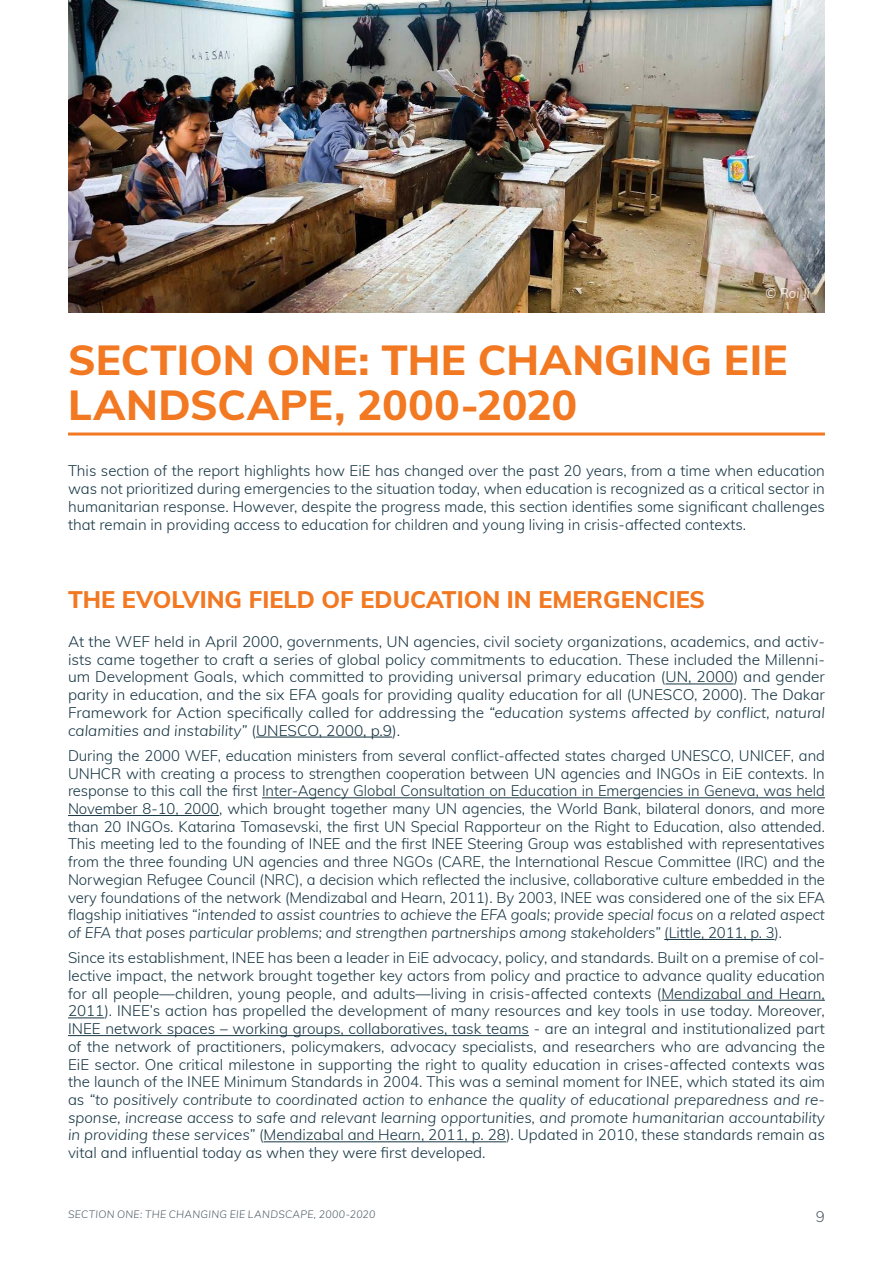
<style>
.page{position:relative;width:893px;height:1263px;background:#fff}
.page>*{position:absolute;margin:0;border:0;box-sizing:border-box;transform-origin:0 0}
.INEE_HEADER_LEVEL2{font:800 42px/45px "Muli";letter-spacing:.005em;color:#f27822}
.INEE_HEADER_LEVEL3{font:800 24px "Muli";color:#f27822}
.INEE_Paragraph{font:300 15px/17.7px "Muli";color:#163543;text-align:justify}
.t1{font:300 15px "Muli";color:#4f5c67}
.INEE_CAPTION_STYLE{font:italic 300 13.5px "Muli";color:#fff}
.t2{font:italic 300 10.5px "Muli";letter-spacing:.03em;color:#4f5c67}
.s1{font-style:italic}
</style>
<div class="page">
<hr style="left:68px;top:432px;width:757px;height:3px;background:#f27822">
<hr style="left:665px;top:683px;width:69px;height:1px;background:#163543">
<hr style="left:256px;top:737px;width:136px;height:1px;background:#163543">
<hr style="left:262px;top:797px;width:563px;height:1px;background:#163543">
<hr style="left:68px;top:815px;width:151px;height:1px;background:#163543">
<hr style="left:664px;top:939px;width:111px;height:1px;background:#163543">
<hr style="left:661px;top:1000px;width:164px;height:1px;background:#163543">
<hr style="left:68px;top:1017px;width:36px;height:1px;background:#163543">
<hr style="left:68px;top:1035px;width:461px;height:1px;background:#163543">
<hr style="left:264px;top:1141px;width:242px;height:1px;background:#163543">
<img style="left:68px;top:0;width:757px;height:313px">
<p class="INEE_CAPTION_STYLE" style="left:766px;top:283px;width:46px">© Roi Ji</p>
<p class="INEE_HEADER_LEVEL2" style="left:68px;top:335px;width:721px">SECTION ONE: THE CHANGING EIE<br>LANDSCAPE, 2000-2020</p>
<p class="INEE_Paragraph" style="left:68px;top:461px;width:758px">This section of the report highlights how EiE has changed over the past 20 years, from a time when education was not prioritized during emergencies to the situation today, when education is recognized as a critical sector in humanitarian response. However, despite the progress made, this section identifies some significant challenges that remain in providing access to education for children and young living in crisis-affected contexts.</p>
<p class="INEE_HEADER_LEVEL3" style="left:68px;top:582px;width:638px">THE EVOLVING FIELD OF EDUCATION IN EMERGENCIES</p>
<p class="INEE_Paragraph" style="left:68px;top:632px;width:758px">At the WEF held in April 2000, governments, UN agencies, civil society organizations, academics, and activ&shy;ists came together to craft a series of global policy commitments to education. These included the Millenni&shy;um Development Goals, which committed to providing universal primary education (UN, 2000) and gender parity in education, and the six EFA goals for providing quality education for all (UNESCO, 2000). The Dakar Framework for Action specifically called for addressing the <span class="s1">“education systems affected by conflict, natural calamities and instability”</span> (UNESCO, 2000, p.9).</p>
<p class="INEE_Paragraph" style="left:68px;top:746px;width:758px">During the 2000 WEF, education ministers from several conflict-affected states charged UNESCO, UNICEF, and UNHCR with creating a process to strengthen cooperation between UN agencies and INGOs in EiE contexts. In response to this call the first Inter-Agency Global Consultation on Education in Emergencies in Geneva, was held November 8-10, 2000, which brought together many UN agencies, the World Bank, bilateral donors, and more than 20 INGOs. Katarina Tomasevski, the first UN Special Rapporteur on the Right to Education, also attended.<br>This meeting led to the founding of INEE and the first INEE Steering Group was established with representatives from the three founding UN agencies and three NGOs (CARE, the International Rescue Committee (IRC) and the Norwegian Refugee Council (NRC), a decision which reflected the inclusive, collaborative culture embedded in the very foundations of the network (Mendizabal and Hearn, 2011). By 2003, INEE was considered one of the six EFA flagship initiatives <span class="s1">“intended to assist countries to achieve the EFA goals; provide special focus on a related aspect of EFA that poses particular problems; and strengthen partnerships among stakeholders”</span> (Little, 2011, p. 3).</p>
<p class="INEE_Paragraph" style="left:68px;top:948px;width:758px">Since its establishment, INEE has been a leader in EiE advocacy, policy, and standards. Built on a premise of col&shy;lective impact, the network brought together key actors from policy and practice to advance quality education for all people—children, young people, and adults—living in crisis-affected contexts (Mendizabal and Hearn, 2011). INEE’s action has propelled the development of many resources and key tools in use today. Moreover, INEE network spaces – working groups, collaboratives, task teams - are an integral and institutionalized part of the network of practitioners, policymakers, advocacy specialists, and researchers who are advancing the EiE sector. One critical milestone in supporting the right to quality education in crises-affected contexts was the launch of the INEE Minimum Standards in 2004. This was a seminal moment for INEE, which stated its aim as <span class="s1">“to positively contribute to coordinated action to enhance the quality of educational preparedness and re&shy;sponse, increase access to safe and relevant learning opportunities, and promote humanitarian accountability in providing these services”</span> (Mendizabal and Hearn, 2011, p. 28). Updated in 2010, these standards remain as vital and influential today as when they were first developed.</p>
<p class="t2" style="left:68px;top:1206px;width:309px">SECTION ONE: THE CHANGING EIE LANDSCAPE, 2000-2020</p>
<p class="t1" style="left:816px;top:1206px;width:10px">9</p>
</div>
